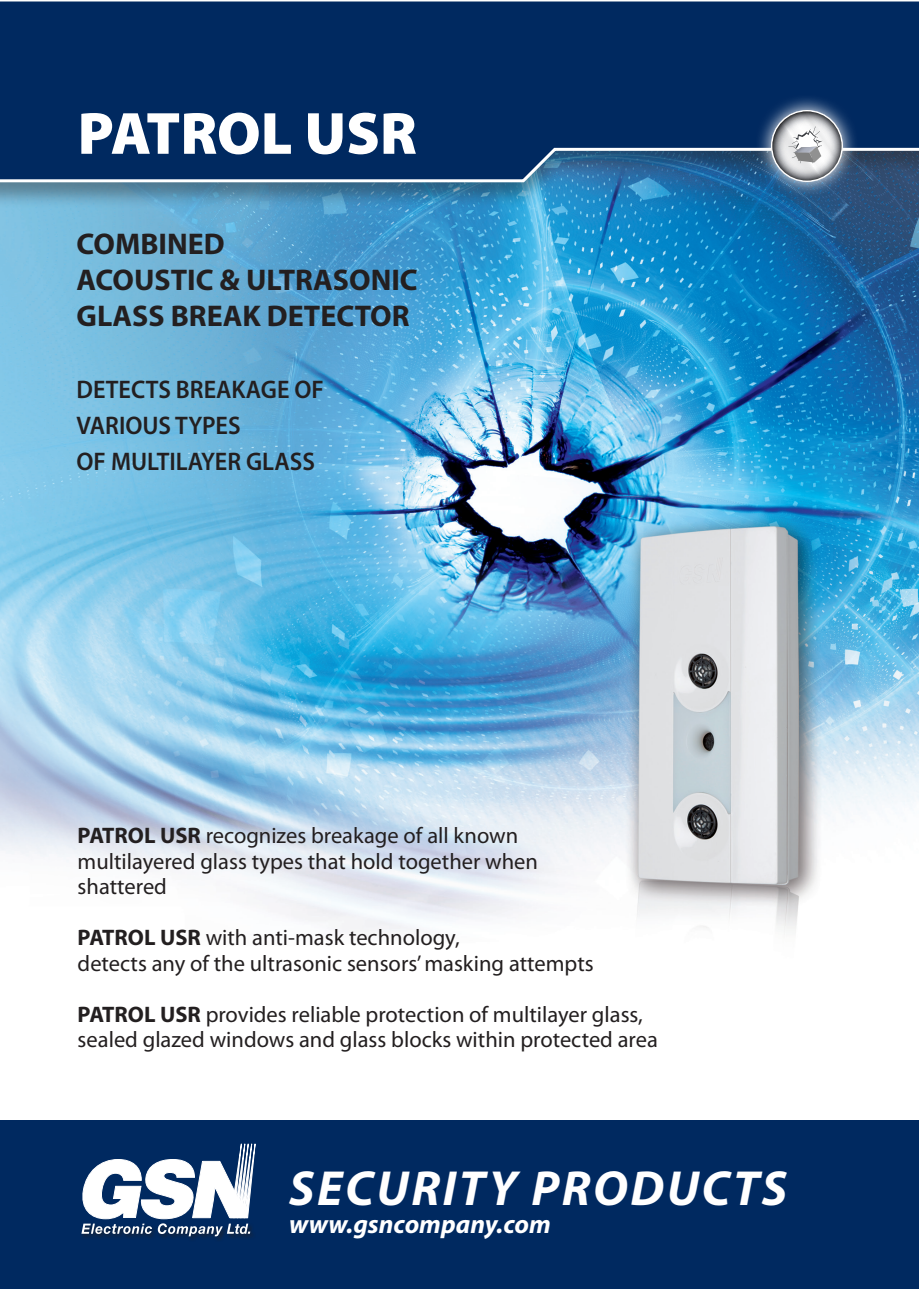
<style>
.page{position:relative;width:919px;height:1289px;background:#fff}
.page>*{position:absolute;margin:0;border:0;box-sizing:border-box;transform-origin:0 0}
.t1{font:900 60px "Myriad Pro";color:#fff}
.t2{font:italic 700 49.5px "Myriad Pro";letter-spacing:.05em;color:#fff}
.t3{font:700 30px/36px "Myriad Pro";color:#231f20}
.t4{font:italic 700 26.1px "Myriad Pro";color:#fff}
.t5{font:600 25.5px/36px "Myriad Pro";color:#231f20;scale:.95 1}
.t6{font:22.5px/25.5px "Myriad Pro";color:#231f20}
.s1{font-weight:700}
</style>
<div class="page">
<img style="left:0;top:209px;width:918px;height:723px">
<div style="left:0;top:0;width:918px;height:209px;background:#231f20;opacity:.4"></div>
<svg style="left:0;top:0;width:918px;height:184px;background:#083166"></svg>
<div style="left:0;top:1120px;width:918px;height:168px;background:#002960"></div>
<div style="left:80px;top:1221px;width:176px;height:20px;background:#02285a"></div>
<svg style="left:81px;top:1143px;width:174px;height:93px"></svg>
<svg style="left:755px;top:95px;width:103px;height:102px;background:#284f7d"></svg>
<svg style="left:771px;top:111px;width:71px;height:70px"></svg>
<h1 class="t1" style="left:78px;top:93px;width:341px">PATROL USR</h1>
<h3 class="t3" style="left:77px;top:225px;width:343px">COMBINED<br>ACOUSTIC &amp; ULTRASONIC<br>GLASS BREAK DETECTOR</h3>
<p class="t5" style="left:77px;top:371px;width:262px">DETECTS BREAKAGE OF<br>VARIOUS TYPES<br>OF MULTILAYER GLASS</p>
<p class="t6" style="left:78px;top:822px;width:462px"><span class="s1">PATROL USR</span> recognizes breakage of all known multilayered glass types that hold together when shattered</p>
<p class="t6" style="left:78px;top:924px;width:517px"><span class="s1">PATROL USR</span> with anti-mask technology,<br>detects any of the ultrasonic sensors’masking attempts</p>
<p class="t6" style="left:78px;top:1001px;width:581px"><span class="s1">PATROL USR</span> provides reliable protection of multilayer glass, sealed glazed windows and glass blocks within protected area</p>
<h2 class="t2" style="left:289px;top:1155px;width:499px">SECURITY PRODUCTS</h2>
<p class="t4" style="left:289px;top:1207px;width:263px">www.gsncompany.com</p>
</div>
